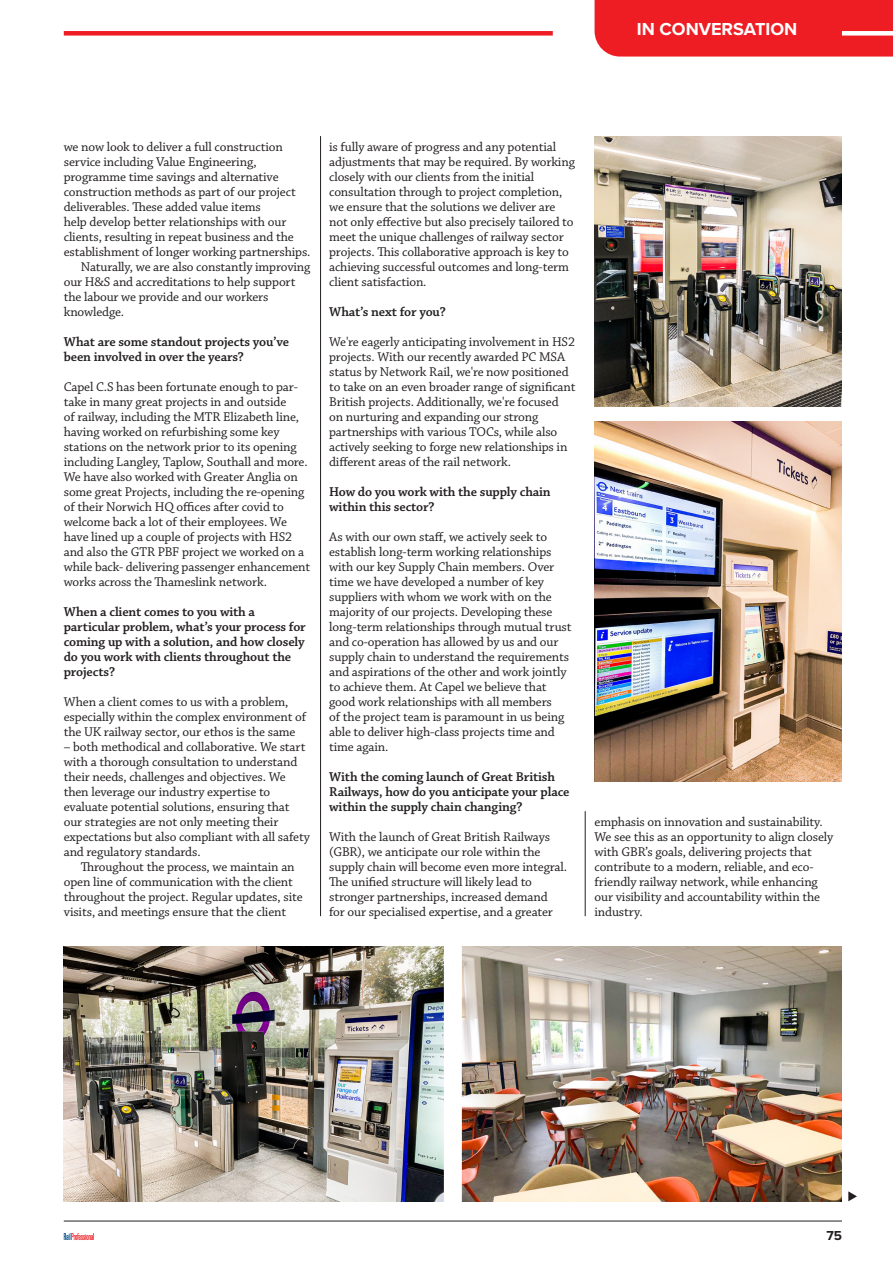
<style>
.page{position:relative;width:893px;height:1263px;background:#fff}
.page>*{position:absolute;margin:0;border:0;box-sizing:border-box;transform-origin:0 0}
.t1{font:700 18px "Proxima Nova";color:#fff}
.TYPE{font:600 13.5px/15px "Chaparral Pro";letter-spacing:-.01em;color:#231f20}
.t2{font:700 13.5px "Proxima Nova";color:#231f20}
.TYPE-2{font:13.35px/15px "Chaparral Pro";letter-spacing:-.01em;color:#231f20}
</style>
<div class="page">
<svg style="left:64px;top:1233px;width:30px;height:7px"></svg>
<hr style="left:64px;top:1221px;width:778px;height:1px;background:#231f20">
<div style="left:595px;top:0;width:298px;height:57px;background:#ee1d23"></div>
<div style="left:64px;top:31px;width:489px;height:5px;background:#ee1d23"></div>
<div style="left:842px;top:31px;width:51px;height:5px;background:#fff"></div>
<hr style="left:320px;top:136px;width:1px;height:780px;background:#231f20">
<hr style="left:585px;top:811px;width:1px;height:105px;background:#231f20">
<img style="left:64px;top:946px;width:380px;height:255px">
<img style="left:595px;top:421px;width:247px;height:360px">
<img style="left:595px;top:136px;width:247px;height:270px">
<img style="left:462px;top:946px;width:380px;height:255px">
<svg style="left:848px;top:1191px;width:9px;height:10px"></svg>
<p class="t1" style="left:637px;top:16px;width:162px">IN CONVERSATION</p>
<p class="TYPE-2" style="left:64px;top:140px;width:248px">we now look to deliver a full construction service including Value Engineering, programme time savings and alternative construction methods as part of our project deliverables. These added value items<br>help develop better relationships with our clients, resulting in repeat business and the establishment of longer working partnerships.</p>
<p class="TYPE-2" style="left:64px;top:260px;width:248px;text-indent:17px">Naturally, we are also constantly improving our H&amp;S and accreditations to help support the labour we provide and our workers knowledge.</p>
<p class="TYPE" style="left:64px;top:335px;width:227px">What are some standout projects you’ve been involved in over the years?</p>
<p class="TYPE-2" style="left:64px;top:380px;width:248px">Capel C.S has been fortunate enough to par&shy;take in many great projects in and outside<br>of railway, including the MTR Elizabeth line, having worked on refurbishing some key stations on the network prior to its opening including Langley, Taplow, Southall and more.<br>We have also worked with Greater Anglia on some great Projects, including the re-opening of their Norwich HQ offices after covid to welcome back a lot of their employees. We have lined up a couple of projects with HS2 and also the GTR PBF project we worked on a while back- delivering passenger enhancement works across the Thameslink network.</p>
<p class="TYPE" style="left:64px;top:605px;width:244px">When a client comes to you with a particular problem, what’s your process for coming up with a solution, and how closely do you work with clients throughout the projects?</p>
<p class="TYPE-2" style="left:64px;top:695px;width:244px">When a client comes to us with a problem, especially within the complex environment of the UK railway sector, our ethos is the same</p>
<p class="TYPE-2" style="left:64px;top:740px;width:248px">– both methodical and collaborative. We start with a thorough consultation to understand their needs, challenges and objectives. We then leverage our industry expertise to evaluate potential solutions, ensuring that our strategies are not only meeting their expectations but also compliant with all safety and regulatory standards.</p>
<p class="TYPE-2" style="left:64px;top:860px;width:240px;text-indent:17px">Throughout the process, we maintain an open line of communication with the client throughout the project. Regular updates, site visits, and meetings ensure that the client</p>
<p class="TYPE-2" style="left:329px;top:140px;width:247px">is fully aware of progress and any potential adjustments that may be required. By working closely with our clients from the initial consultation through to project completion, we ensure that the solutions we deliver are not only effective but also precisely tailored to meet the unique challenges of railway sector projects. This collaborative approach is key to achieving successful outcomes and long-term client satisfaction.</p>
<p class="TYPE" style="left:329px;top:305px;width:118px">What’s next for you?</p>
<p class="TYPE-2" style="left:329px;top:335px;width:248px">We're eagerly anticipating involvement in HS2 projects. With our recently awarded PC MSA status by Network Rail, we're now positioned to take on an even broader range of significant British projects. Additionally, we're focused on nurturing and expanding our strong partnerships with various TOCs, while also actively seeking to forge new relationships in different areas of the rail network.</p>
<p class="TYPE" style="left:329px;top:485px;width:223px">How do you work with the supply chain within this sector?</p>
<p class="TYPE-2" style="left:329px;top:530px;width:244px">As with our own staff, we actively seek to establish long-term working relationships with our key Supply Chain members. Over time we have developed a number of key suppliers with whom we work with on the majority of our projects. Developing these long-term relationships through mutual trust and co-operation has allowed by us and our supply chain to understand the requirements and aspirations of the other and work jointly to achieve them. At Capel we believe that good work relationships with all members<br>of the project team is paramount in us being able to deliver high-class projects time and time again.</p>
<p class="TYPE" style="left:329px;top:770px;width:242px">With the coming launch of Great British<br>Railways, how do you anticipate your place within the supply chain changing?</p>
<p class="TYPE-2" style="left:329px;top:830px;width:239px">With the launch of Great British Railways (GBR), we anticipate our role within the supply chain will become even more integral.<br>The unified structure will likely lead to stronger partnerships, increased demand<br>for our specialised expertise, and a greater</p>
<p class="TYPE-2" style="left:595px;top:815px;width:240px">emphasis on innovation and sustainability.<br>We see this as an opportunity to align closely with GBR’s goals, delivering projects that contribute to a modern, reliable, and eco&shy;friendly railway network, while enhancing our visibility and accountability within the industry.</p>
<p class="t2" style="left:826px;top:1225px;width:17px">75</p>
</div>
